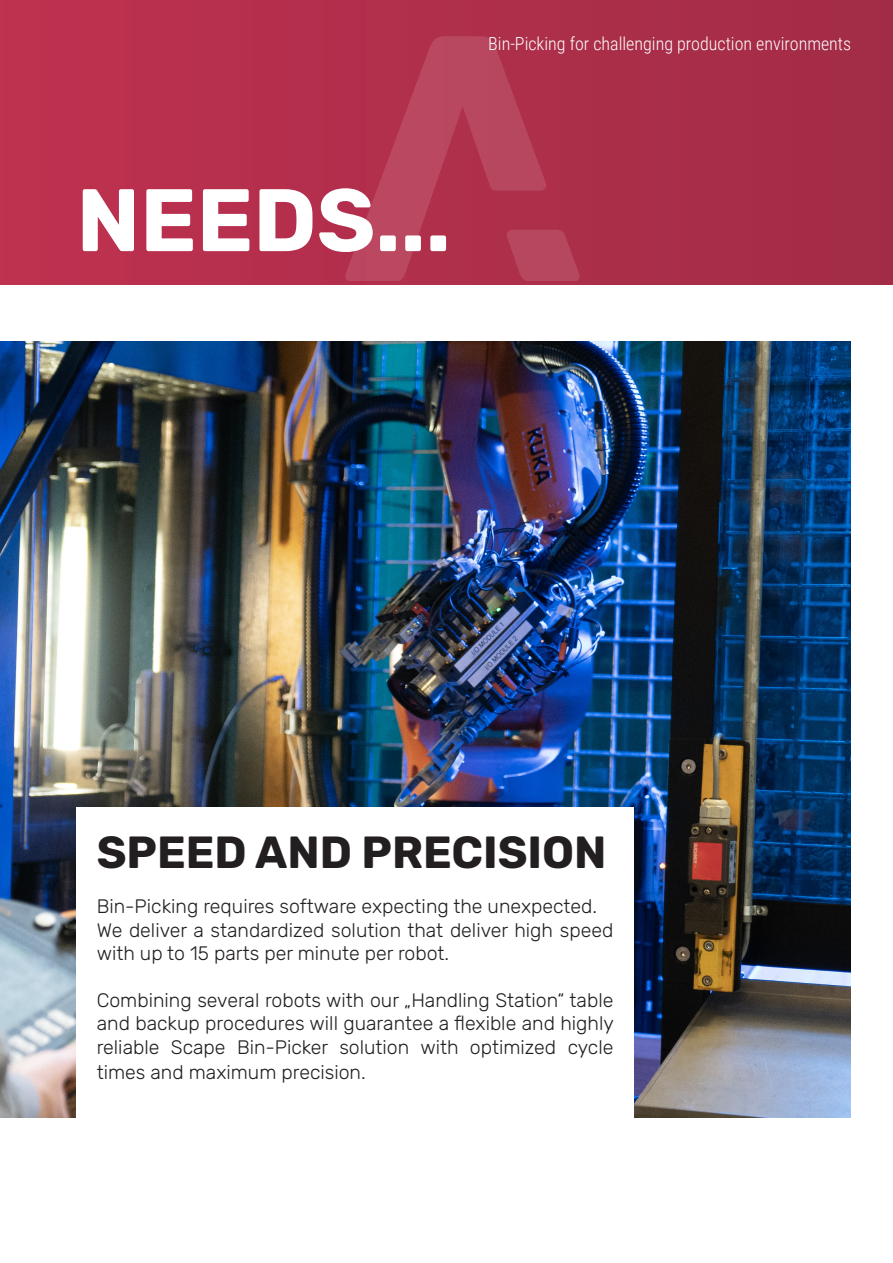
<style>
.page{position:relative;width:893px;height:1263px;background:#fff}
.page>*{position:absolute;margin:0;border:0;box-sizing:border-box;transform-origin:0 0}
.t1{font:700 88.5px "Rubik";color:#fff}
.t2{font:700 45px "Rubik";color:#231f20}
.t3{font:300 19.5px/23.4px "Rubik";color:#231f20}
.t4{font:300 18px "Roboto Condensed";color:#fff}
</style>
<div class="page">
<div style="left:0;top:0;width:893px;height:285px;background:linear-gradient(to right,#be314f,#a22c47)"></div>
<img style="left:0;top:341px;width:850px;height:776px">
<div style="left:77px;top:808px;width:557px;height:455px;background:#fff"></div>
<svg style="left:344px;top:36px;width:203px;height:244px;background:#b33953"></svg>
<svg style="left:506px;top:230px;width:74px;height:50px;background:#b3415a"></svg>
<p class="t4" style="left:488px;top:31px;width:364px">Bin-Picking for challenging production environments</p>
<p class="t1" style="left:77px;top:171px;width:376px">NEEDS...</p>
<p class="t2" style="left:97px;top:827px;width:511px">SPEED AND PRECISION</p>
<p class="t3" style="left:97px;top:895px;width:502px">Bin-Picking requires software expecting the unexpected.</p>
<p class="t3" style="left:97px;top:918px;width:518px">We deliver a standardized solution that deliver high speed with up to 15 parts per minute per robot.</p>
<p class="t3" style="left:97px;top:989px;width:519px;text-align:justify">Combining several robots with our „Handling Station“ table and backup procedures will guarantee a flexible and highly reliable Scape Bin-Picker solution with optimized cycle</p>
<p class="t3" style="left:97px;top:1061px;width:271px">times and maximum precision.</p>
</div>
